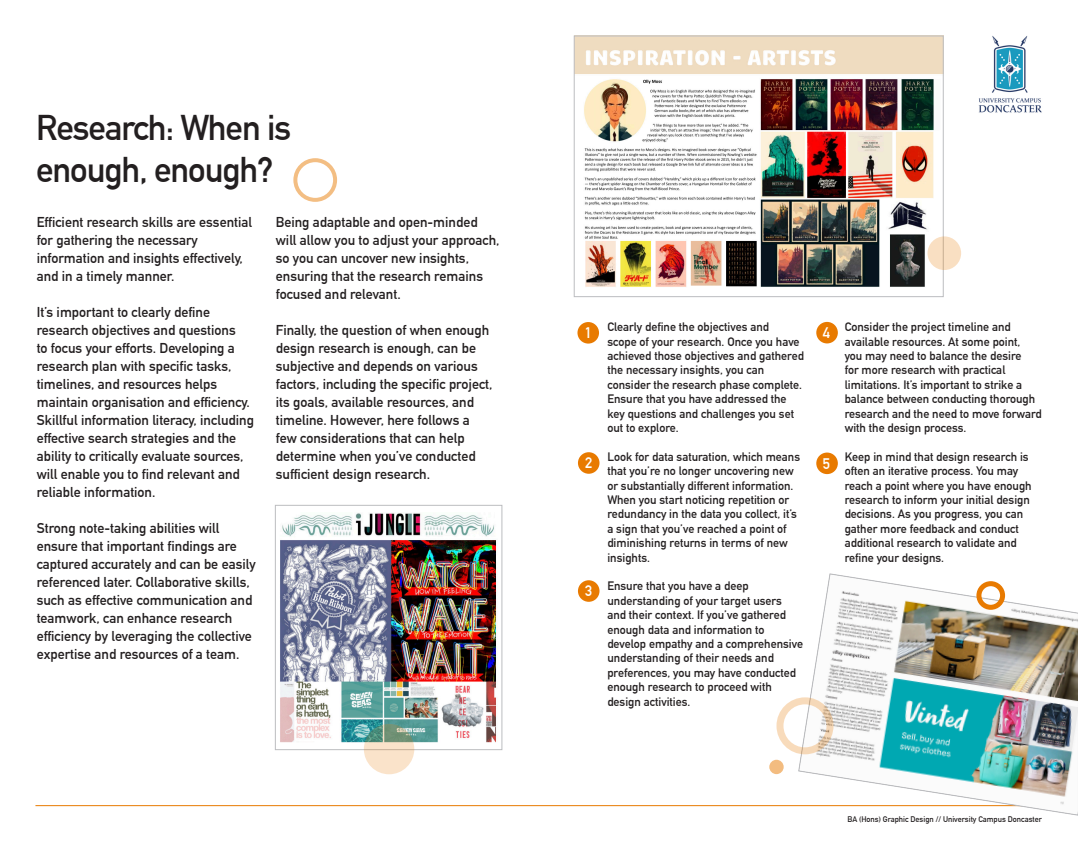
<style>
.page{position:relative;width:1078px;height:842px;background:#fff}
.page>*{position:absolute;margin:0;border:0;box-sizing:border-box;transform-origin:0 0}
.t1{font:700 35px/42px "DIN Alternate";letter-spacing:-.03em;color:#231f20}
.t2{font:700 15px "DIN Alternate";color:#fff}
.t3{font:700 14px/18px "DIN Alternate";color:#231f20}
.t4{font:700 12px/14.4px "DIN Alternate";color:#231f20}
.t5{font:700 8px "DIN Alternate";color:#231f20}
</style>
<div class="page">
<hr style="left:35px;top:805px;width:1006px;height:1px;background:#e87a00">
<div style="left:577px;top:322px;width:22px;height:22px;background:#e87a00;border-radius:50%"></div>
<div style="left:578px;top:452px;width:21px;height:22px;background:#e87a00;border-radius:50%"></div>
<div style="left:578px;top:580px;width:21px;height:22px;background:#e87a00;border-radius:50%"></div>
<div style="left:816px;top:322px;width:21px;height:21px;background:#e87a00;border-radius:50%"></div>
<div style="left:816px;top:453px;width:21px;height:21px;background:#e87a00;border-radius:50%"></div>
<img style="left:978px;top:36px;width:64px;height:77px">
<div style="left:293px;top:158px;width:44px;height:44px;border:4px solid #e87a00;border-radius:50%"></div>
<div style="left:769px;top:760px;width:14px;height:14px;background:#f3bc80;border-radius:50%"></div>
<img style="left:576px;top:38px;width:365px;height:249px">
<div style="left:574px;top:36px;width:369px;height:261px;border:1px solid #bcbdc0"></div>
<img style="left:798px;top:573px;width:279px;height:243px">
<div style="left:776px;top:697px;width:57px;height:57px;border:7px solid #e87a00;border-radius:50%"></div>
<svg style="left:927px;top:236px;width:33px;height:34px"></svg>
<div style="left:976px;top:581px;width:28px;height:29px;border:5px solid #e87a00;border-radius:50%"></div>
<img style="left:280px;top:513px;width:217px;height:235px">
<div style="left:275px;top:505px;width:227px;height:245px;border:1px solid #bcbdc0"></div>
<svg style="left:364px;top:724px;width:50px;height:50px;background:#cac8af"></svg>
<p class="t1" style="left:36px;top:105px;width:257px">Research: When is enough, enough?</p>
<p class="t3" style="left:37px;top:212px;width:217px">Efficient research skills are essential for gathering the necessary information and insights effectively, and in a timely manner.</p>
<p class="t3" style="left:37px;top:302px;width:219px">It’s important to clearly define research objectives and questions<br>to focus your efforts. Developing a research plan with specific tasks, timelines, and resources helps maintain organisation and efficiency.<br>Skillful information literacy, including effective search strategies and the ability to critically evaluate sources, will enable you to find relevant and reliable information.</p>
<p class="t3" style="left:37px;top:518px;width:220px">Strong note-taking abilities will ensure that important findings are captured accurately and can be easily referenced later. Collaborative skills, such as effective communication and teamwork, can enhance research efficiency by leveraging the collective expertise and resources of a team.</p>
<p class="t3" style="left:276px;top:212px;width:225px">Being adaptable and open-minded will allow you to adjust your approach, so you can uncover new insights, ensuring that the research remains focused and relevant.</p>
<p class="t3" style="left:276px;top:320px;width:218px">Finally, the question of when enough design research is enough, can be subjective and depends on various factors, including the specific project, its goals, available resources, and timeline. However, here follows a few considerations that can help determine when you’ve conducted sufficient design research.</p>
<p class="t2" style="left:584px;top:321px;width:9px">1</p>
<p class="t2" style="left:585px;top:451px;width:9px">2</p>
<p class="t2" style="left:585px;top:579px;width:9px">3</p>
<p class="t4" style="left:607px;top:319px;width:198px">Clearly define the objectives and<br>scope of your research. Once you have achieved those objectives and gathered the necessary insights, you can consider the research phase complete.<br>Ensure that you have addressed the key questions and challenges you set out to explore.</p>
<p class="t4" style="left:607px;top:449px;width:194px">Look for data saturation, which means that you’re no longer uncovering new or substantially different information.<br>When you start noticing repetition or redundancy in the data you collect, it’s a sign that you’ve reached a point of diminishing returns in terms of new insights.</p>
<p class="t4" style="left:607px;top:578px;width:197px">Ensure that you have a deep understanding of your target users and their context. If you’ve gathered enough data and information to develop empathy and a comprehensive understanding of their needs and preferences, you may have conducted enough research to proceed with design activities.</p>
<p class="t2" style="left:822px;top:321px;width:9px">4</p>
<p class="t2" style="left:822px;top:452px;width:9px">5</p>
<p class="t4" style="left:844px;top:319px;width:198px">Consider the project timeline and available resources. At some point,<br>you may need to balance the desire<br>for more research with practical limitations. It’s important to strike a balance between conducting thorough research and the need to move forward with the design process.</p>
<p class="t4" style="left:844px;top:449px;width:188px">Keep in mind that design research is often an iterative process. You may reach a point where you have enough research to inform your initial design decisions. As you progress, you can gather more feedback and conduct additional research to validate and refine your designs.</p>
<p class="t5" style="left:847px;top:813px;width:196px">BA (Hons) Graphic Design // University Campus Doncaster</p>
</div>
